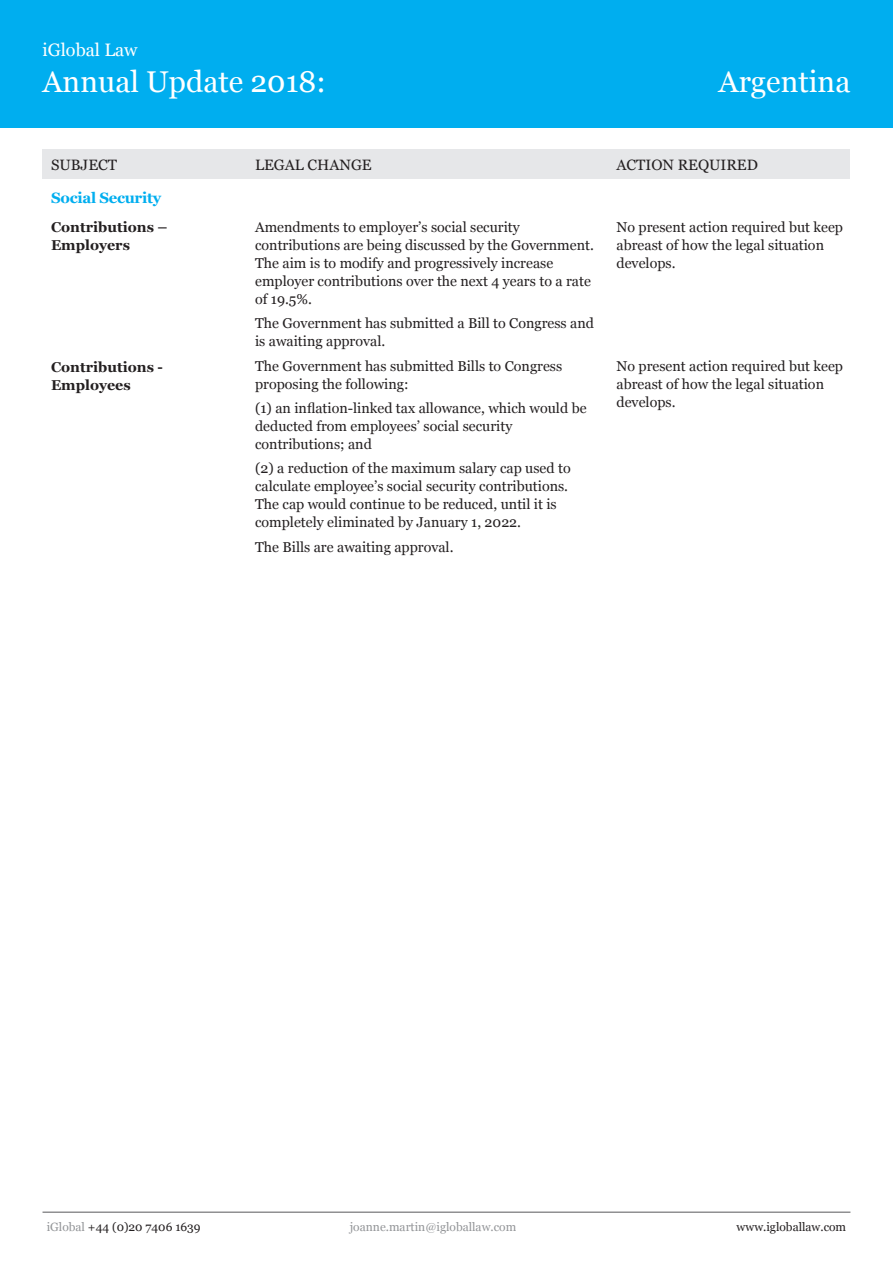
<style>
.page{position:relative;width:893px;height:1263px;background:#fff}
.page>*{position:absolute;margin:0;border:0;box-sizing:border-box;transform-origin:0 0}
.t1{font:30px "Georgia";color:#fff}
.t2{font:18px "Georgia";color:#fff}
.t3{font:15px "Georgia";color:#231f20}
.t4{font:700 15px "Georgia";letter-spacing:-.02em;color:#00aeef}
.t5{font:14.25px/18px "Georgia";color:#231f20}
.t6{font:700 14.25px/18px "Georgia";color:#231f20}
.t7{font:12px "Georgia";color:#231f20}
.t8{font:12px "Georgia";color:#939598}
.s1{color:#939598}
</style>
<div class="page">
<div style="left:43px;top:149px;width:807px;height:30px;background:#e6e7e9"></div>
<div style="left:0;top:0;width:893px;height:128px;background:#00aeef"></div>
<hr style="left:43px;top:1212px;width:807px;height:1px;background:#57585a">
<p class="t2" style="left:43px;top:37px;width:97px">iGlobal Law</p>
<h1 class="t1" style="left:43px;top:60px;width:285px">Annual Update 2018:</h1>
<h1 class="t1" style="left:718px;top:60px;width:133px">Argentina</h1>
<p class="t3" style="left:51px;top:154px;width:68px">Subject</p>
<p class="t3" style="left:255px;top:154px;width:30px">Legal</p>
<p class="t3" style="left:308px;top:154px;width:66px">Change</p>
<p class="t3" style="left:617px;top:154px;width:143px">Action required</p>
<p class="t4" style="left:51px;top:186px;width:112px">Social Security</p>
<p class="t6" style="left:51px;top:217px;width:118px">Contributions –<br>Employers</p>
<p class="t6" style="left:51px;top:357px;width:113px">Contributions -<br>Employees</p>
<p class="t5" style="left:255px;top:217px;width:340px">Amendments to employer’s social security contributions are being discussed by the Government.<br>The aim is to modify and progressively increase employer contributions over the next 4 years to a rate of 19.5%.</p>
<p class="t5" style="left:255px;top:314px;width:340px">The Government has submitted a Bill to Congress and is awaiting approval.</p>
<p class="t5" style="left:255px;top:356px;width:309px">The Government has submitted Bills to Congress proposing the following:</p>
<p class="t5" style="left:255px;top:399px;width:333px">(1) an inflation-linked tax allowance, which would be deducted from employees’ social security contributions; and</p>
<p class="t5" style="left:255px;top:459px;width:317px">(2) a reduction of the maximum salary cap used to calculate employee’s social security contributions.<br>The cap would continue to be reduced, until it is completely eliminated by January 1, 2022.</p>
<p class="t5" style="left:255px;top:537px;width:200px">The Bills are awaiting approval.</p>
<p class="t5" style="left:617px;top:217px;width:228px">No present action required but keep abreast of how the legal situation develops.</p>
<p class="t5" style="left:617px;top:357px;width:228px">No present action required but keep abreast of how the legal situation develops.</p>
<p class="t7" style="left:47px;top:1218px;width:155px"><span class="s1">iGlobal</span> +44 (0)20 7406 1639</p>
<p class="t8" style="left:350px;top:1218px;width:168px">joanne.martin@igloballaw.com</p>
<p class="t7" style="left:737px;top:1218px;width:111px">www.igloballaw.com</p>
</div>
